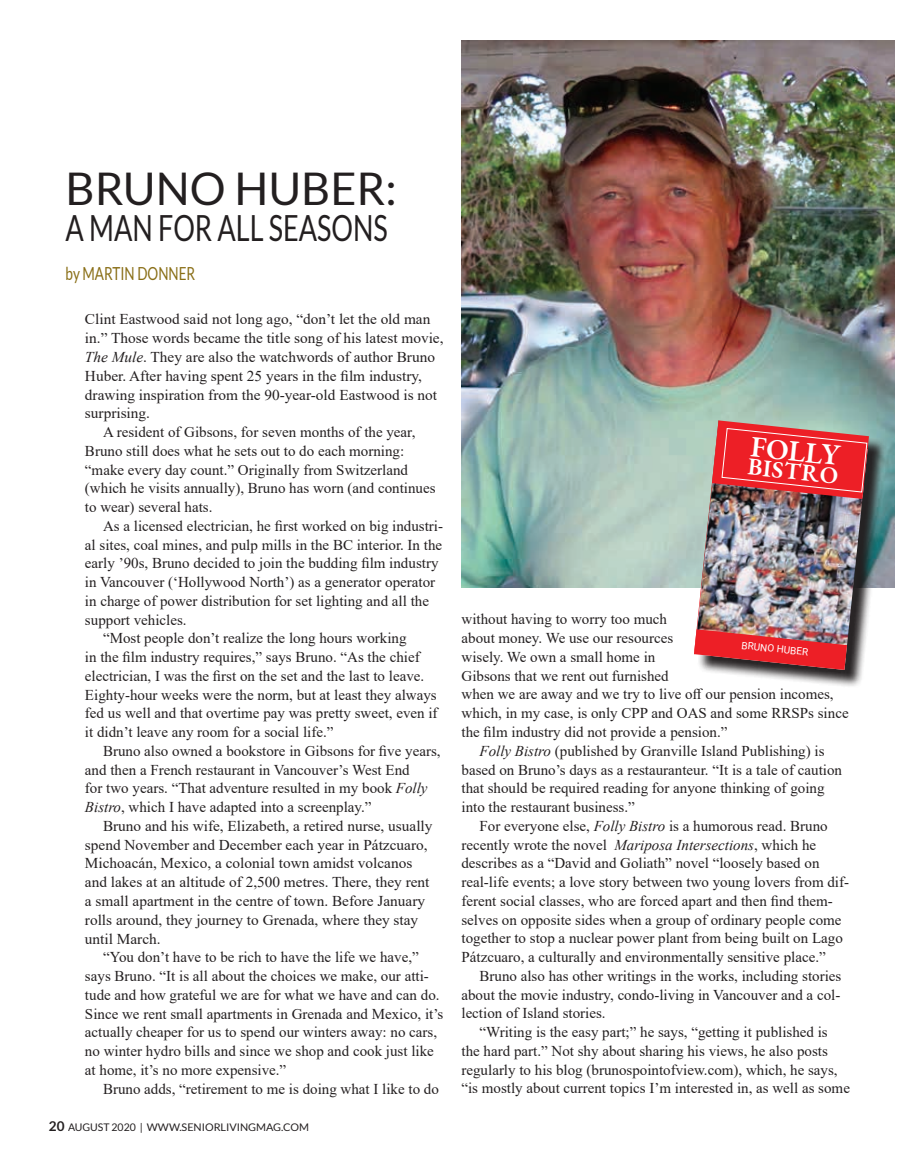
<style>
.page{position:relative;width:905px;height:1175px;background:#fff}
.page>*{position:absolute;margin:0;border:0;box-sizing:border-box;transform-origin:0 0}
.t1{font:45px "Lato";color:#231f20}
.t2{font:36px "Lato";color:#231f20;scale:.75 1}
.t3{font:600 29.4px "EB Garamond";color:#fff}
.t4{font:600 24px "EB Garamond";color:#fff}
.t5{font:18px "Lato";color:#896e16;scale:.75 1}
.t6{font:15px "Times New Roman";color:#231f20}
.t7{font:700 13.5px "Lato";color:#231f20}
.t8{font:10.5px "Lato";color:#231f20;scale:.8 1}
.t9{font:10.05px "Roboto";color:#fff}
.s1{font-style:italic}
</style>
<div class="page">
<img style="left:461px;top:41px;width:433px;height:546px">
<div style="left:696px;top:423px;width:190px;height:265px;background:#231f20;opacity:.98"></div>
<img style="left:694px;top:420px;width:175px;height:250px">
<h1 class="t1" style="left:66px;top:163px;width:333px">BRUNO HUBER:</h1>
<h2 class="t2" style="left:66px;top:208px;width:431px">A MAN FOR ALL SEASONS</h2>
<p class="t5" style="left:66px;top:263px;width:174px">by MARTIN DONNER</p>
<p class="t6" style="left:85px;top:309px;width:347px">Clint Eastwood said not long ago, “don’t let the old man</p>
<p class="t6" style="left:85px;top:328px;width:360px">in.” Those words became the title song of his latest movie,</p>
<p class="t6" style="left:85px;top:346px;width:351px"><span class="s1">The Mule</span>. They are also the watchwords of author Bruno</p>
<p class="t6" style="left:85px;top:365px;width:338px">Huber. After having spent 25 years in the film industry,</p>
<p class="t6" style="left:85px;top:384px;width:353px">drawing inspiration from the 90-year-old Eastwood is not</p>
<p class="t6" style="left:85px;top:403px;width:67px">surprising.</p>
<p class="t6" style="left:103px;top:421px;width:314px">A resident of Gibsons, for seven months of the year,</p>
<p class="t6" style="left:85px;top:440px;width:321px">Bruno still does what he sets out to do each morning:</p>
<p class="t6" style="left:85px;top:459px;width:324px">“make every day count.” Originally from Switzerland</p>
<p class="t6" style="left:85px;top:478px;width:352px">(which he visits annually), Bruno has worn (and continues</p>
<p class="t6" style="left:85px;top:496px;width:129px">to wear) several hats.</p>
<p class="t6" style="left:103px;top:515px;width:341px">As a licensed electrician, he first worked on big industri-</p>
<p class="t6" style="left:85px;top:534px;width:359px">al sites, coal mines, and pulp mills in the BC interior. In the</p>
<p class="t6" style="left:85px;top:553px;width:355px">early ’90s, Bruno decided to join the budding film industry</p>
<p class="t6" style="left:85px;top:571px;width:352px">in Vancouver (‘Hollywood North’) as a generator operator</p>
<p class="t6" style="left:85px;top:590px;width:345px">in charge of power distribution for set lighting and all the</p>
<p class="t6" style="left:85px;top:609px;width:103px">support vehicles.</p>
<p class="t6" style="left:103px;top:628px;width:305px">“Most people don’t realize the long hours working</p>
<p class="t6" style="left:85px;top:646px;width:336px">in the film industry requires,” says Bruno. “As the chief</p>
<p class="t6" style="left:85px;top:665px;width:341px">electrician, I was the first on the set and the last to leave.</p>
<p class="t6" style="left:85px;top:684px;width:353px">Eighty-hour weeks were the norm, but at least they always</p>
<p class="t6" style="left:85px;top:703px;width:354px">fed us well and that overtime pay was pretty sweet, even if</p>
<p class="t6" style="left:85px;top:721px;width:250px">it didn’t leave any room for a social life.”</p>
<p class="t6" style="left:103px;top:740px;width:339px">Bruno also owned a bookstore in Gibsons for five years,</p>
<p class="t6" style="left:85px;top:759px;width:326px">and then a French restaurant in Vancouver’s West End</p>
<p class="t6" style="left:85px;top:778px;width:344px">for two years. “That adventure resulted in my book <span class="s1">Folly</span></p>
<p class="t6" style="left:85px;top:796px;width:288px"><span class="s1">Bistro</span>, which I have adapted into a screenplay.”</p>
<p class="t6" style="left:103px;top:815px;width:331px">Bruno and his wife, Elizabeth, a retired nurse, usually</p>
<p class="t6" style="left:85px;top:834px;width:344px">spend November and December each year in Pátzcuaro,</p>
<p class="t6" style="left:85px;top:853px;width:329px">Michoacán, Mexico, a colonial town amidst volcanos</p>
<p class="t6" style="left:85px;top:871px;width:346px">and lakes at an altitude of 2,500 metres. There, they rent</p>
<p class="t6" style="left:85px;top:890px;width:341px">a small apartment in the centre of town. Before January</p>
<p class="t6" style="left:85px;top:909px;width:335px">rolls around, they journey to Grenada, where they stay</p>
<p class="t6" style="left:85px;top:928px;width:77px">until March.</p>
<p class="t6" style="left:103px;top:946px;width:317px">“You don’t have to be rich to have the life we have,”</p>
<p class="t6" style="left:85px;top:965px;width:345px">says Bruno. “It is all about the choices we make, our atti-</p>
<p class="t6" style="left:85px;top:984px;width:356px">tude and how grateful we are for what we have and can do.</p>
<p class="t6" style="left:85px;top:1003px;width:360px">Since we rent small apartments in Grenada and Mexico, it’s</p>
<p class="t6" style="left:85px;top:1021px;width:353px">actually cheaper for us to spend our winters away: no cars,</p>
<p class="t6" style="left:85px;top:1040px;width:350px">no winter hydro bills and since we shop and cook just like</p>
<p class="t6" style="left:85px;top:1059px;width:203px">at home, it’s no more expensive.”</p>
<p class="t6" style="left:103px;top:1078px;width:337px">Bruno adds, “retirement to me is doing what I like to do</p>
<p class="t7" style="left:49px;top:1118px;width:17px">20</p>
<p class="t8" style="left:54px;top:1121px;width:320px">22 AUGUST 2020 | WWW.SENIORLIVINGMAG.COM</p>
<h3 class="t3" style="left:752px;top:426px;width:91px;rotate:6deg">FOLLY</h3>
<h3 class="t4" style="left:749px;top:450px;width:92px;rotate:6deg">BISTRO</h3>
<p class="t6" style="left:461px;top:609px;width:207px">without having to worry too much</p>
<p class="t6" style="left:461px;top:627px;width:213px">about money. We use our resources</p>
<p class="t6" style="left:461px;top:646px;width:195px">wisely. We own a small home in</p>
<p class="t6" style="left:461px;top:665px;width:209px">Gibsons that we rent out furnished</p>
<p class="t6" style="left:461px;top:684px;width:373px">when we are away and we try to live off our pension incomes,</p>
<p class="t6" style="left:461px;top:702px;width:388px">which, in my case, is only CPP and OAS and some RRSPs since</p>
<p class="t6" style="left:461px;top:721px;width:267px">the film industry did not provide a pension.”</p>
<p class="t6" style="left:479px;top:740px;width:346px"><span class="s1">Folly Bistro</span> (published by Granville Island Publishing) is</p>
<p class="t6" style="left:461px;top:759px;width:382px">based on Bruno’s days as a restauranteur. “It is a tale of caution</p>
<p class="t6" style="left:461px;top:777px;width:364px">that should be required reading for anyone thinking of going</p>
<p class="t6" style="left:461px;top:796px;width:175px">into the restaurant business.”</p>
<p class="t6" style="left:479px;top:815px;width:350px">For everyone else, <span class="s1">Folly Bistro</span> is a humorous read. Bruno</p>
<p class="t6" style="left:461px;top:834px;width:356px">recently wrote the novel <span class="s1">Mariposa Intersections</span>, which he</p>
<p class="t6" style="left:461px;top:852px;width:359px">describes as a “David and Goliath” novel “loosely based on</p>
<p class="t6" style="left:461px;top:871px;width:389px">real-life events; a love story between two young lovers from dif-</p>
<p class="t6" style="left:461px;top:890px;width:373px">ferent social classes, who are forced apart and then find them-</p>
<p class="t6" style="left:461px;top:909px;width:381px">selves on opposite sides when a group of ordinary people come</p>
<p class="t6" style="left:461px;top:927px;width:383px">together to stop a nuclear power plant from being built on Lago</p>
<p class="t6" style="left:461px;top:946px;width:366px">Pátzcuaro, a culturally and environmentally sensitive place.”</p>
<p class="t6" style="left:479px;top:965px;width:363px">Bruno also has other writings in the works, including stories</p>
<p class="t6" style="left:461px;top:984px;width:380px">about the movie industry, condo-living in Vancouver and a col-</p>
<p class="t6" style="left:461px;top:1002px;width:146px">lection of Island stories.</p>
<p class="t6" style="left:479px;top:1021px;width:350px">“Writing is the easy part;” he says, “getting it published is</p>
<p class="t6" style="left:461px;top:1040px;width:368px">the hard part.” Not shy about sharing his views, he also posts</p>
<p class="t6" style="left:461px;top:1059px;width:378px">regularly to his blog (brunospointofview.com), which, he says,</p>
<p class="t6" style="left:461px;top:1077px;width:390px">“is mostly about current topics I’m interested in, as well as some</p>
<p class="t9" style="left:742px;top:638px;width:69px;rotate:6deg">BRUNO HUBER</p>
</div>
